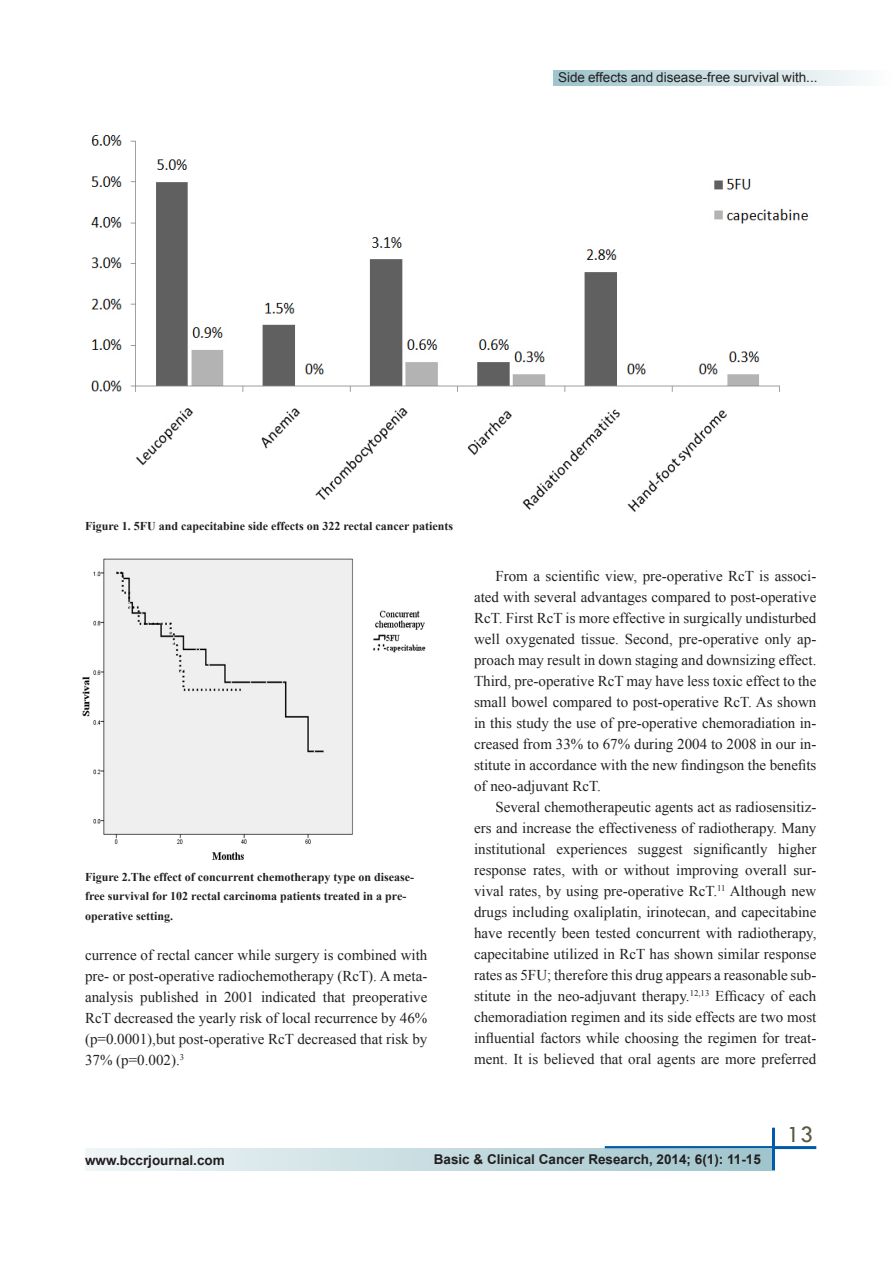
<style>
.page{position:relative;width:893px;height:1263px;background:#fff}
.page>*{position:absolute;margin:0;border:0;box-sizing:border-box;transform-origin:0 0}
.t1{font:500 24px "Tw Cen";color:#5b5941}
.متن_اصلی{font:15px/21px "Times New Roman";color:#231f20;text-align:justify}
.t2{font:700 13.5px "Arial";color:#231f20}
.onvane_article{font:13.5px "Arial";color:#231f20}
.matn_abstract{font:700 12px/19.5px "Times New Roman";color:#231f20}
</style>
<div class="page">
<svg style="left:554px;top:71px;width:307px;height:15px;background:#c8dde1"></svg>
<img style="left:91px;top:135px;width:718px;height:377px">
<img style="left:82px;top:558px;width:344px;height:302px">
<hr style="left:605px;top:1146px;width:211px;height:3px;background:#015aaa">
<hr style="left:772px;top:1128px;width:3px;height:42px;background:#015aaa">
<div style="left:85px;top:1148px;width:687px;height:22px;background:linear-gradient(to right,#f1f6f7,#9fc4cc)"></div>
<p class="onvane_article" style="left:558px;top:69px;width:261px">Side effects and disease-free survival with...</p>
<p class="matn_abstract" style="left:85px;top:516px;width:369px">Figure 1. 5FU and capecitabine side effects on 322 rectal cancer patients</p>
<p class="matn_abstract" style="left:85px;top:867px;width:331px">Figure 2.The effect of concurrent chemotherapy type on disease&shy;free survival for 102 rectal carcinoma patients treated in a pre&shy;operative setting.</p>
<p class="متن_اصلی" style="left:85px;top:944px;width:344px">currence of rectal cancer while surgery is combined with pre- or post-operative radiochemotherapy (RcT). A meta&shy;analysis published in 2001 indicated that preoperative RcT decreased the yearly risk of local recurrence by 46% (p=0.0001),but post-operative RcT decreased that risk by 37% (p=0.002).<sup>3</sup></p>
<p class="متن_اصلی" style="left:474px;top:565px;width:344px;text-indent:21px">From a scientific view, pre-operative RcT is associ&shy;ated with several advantages compared to post-operative RcT. First RcT is more effective in surgically undisturbed well oxygenated tissue. Second, pre-operative only ap&shy;proach may result in down staging and downsizing effect.<br>Third, pre-operative RcT may have less toxic effect to the small bowel compared to post-operative RcT. As shown in this study the use of pre-operative chemoradiation in&shy;creased from 33% to 67% during 2004 to 2008 in our in&shy;stitute in accordance with the new findingson the benefits of neo-adjuvant RcT.</p>
<p class="متن_اصلی" style="left:474px;top:796px;width:344px;text-indent:21px">Several chemotherapeutic agents act as radiosensitiz&shy;ers and increase the effectiveness of radiotherapy. Many institutional experiences suggest significantly higher response rates, with or without improving overall sur&shy;vival rates, by using pre-operative RcT.<sup>11</sup> Although new drugs including oxaliplatin, irinotecan, and capecitabine have recently been tested concurrent with radiotherapy, capecitabine utilized in RcT has shown similar response rates as 5FU; therefore this drug appears a reasonable sub&shy;stitute in the neo-adjuvant therapy.<sup>12,13</sup> Efficacy of each chemoradiation regimen and its side effects are two most influential factors while choosing the regimen for treat&shy;ment. It is believed that oral agents are more preferred</p>
<p class="t1" style="left:787px;top:1120px;width:28px">13</p>
<p class="t2" style="left:85px;top:1151px;width:141px">www.bccrjournal.com</p>
<p class="t2" style="left:434px;top:1150px;width:329px">Basic &amp; Clinical Cancer Research, 2014; 6(1): 11-15</p>
</div>
